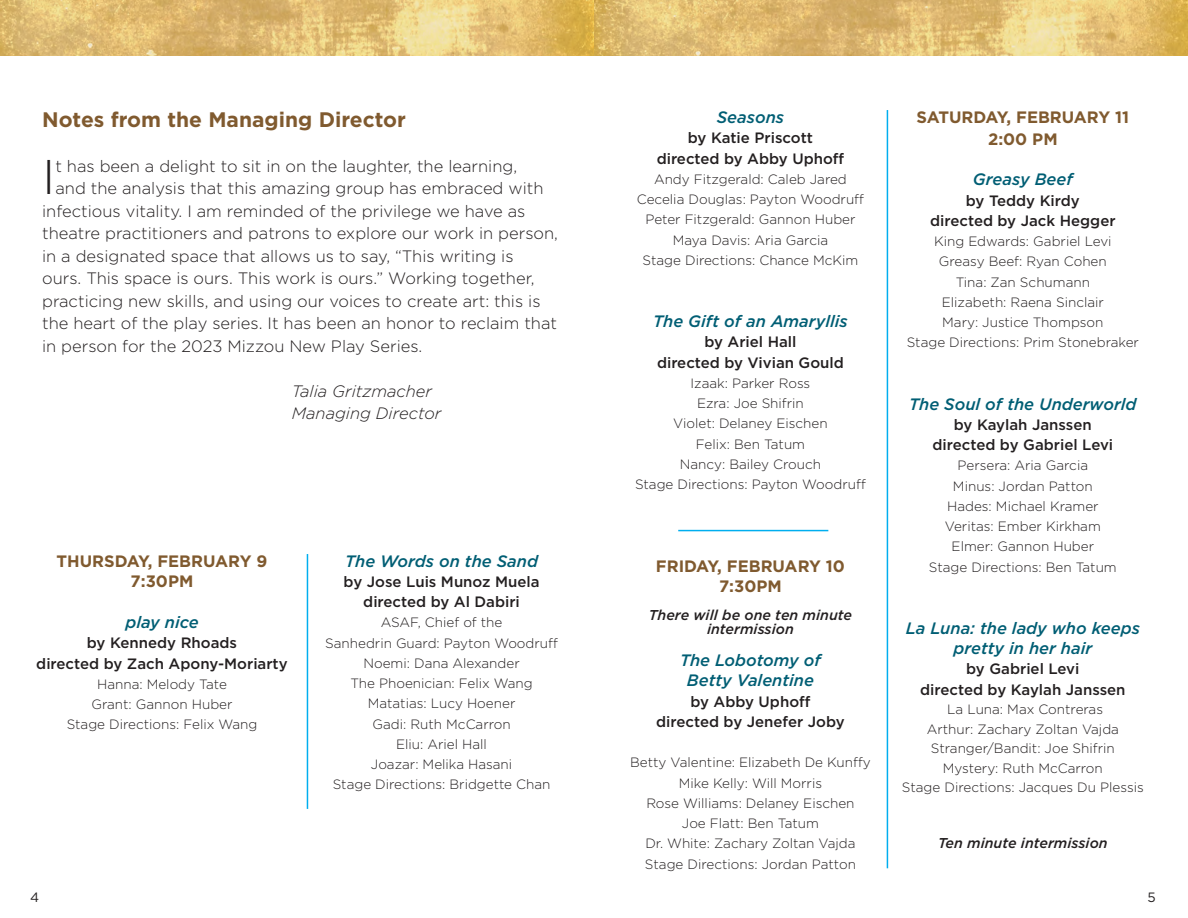
<style>
.page{position:relative;width:1188px;height:918px;background:#fff}
.page>*{position:absolute;margin:0;border:0;box-sizing:border-box;transform-origin:0 0}
.text_indented{font:300 48.6px "Gotham";color:#231f20}
.text_indented-2{font:700 21px "Gotham";color:#805a2f}
.text_indented-3{font:300 16.5px "Gotham";color:#231f20}
.play_title{font:italic 500 16.5px/20.2px "Gotham";color:#005e74;text-align:center}
.dates{font:700 16.5px "Gotham";color:#805a2f}
.text_indented-4{font:italic 300 16.5px "Gotham";color:#231f20}
.short_return{font:italic 500 16.5px "Gotham";letter-spacing:-.005em;color:#005e74}
.centered_text_bold{font:italic 500 16.5px "Gotham";color:#005e74}
.centered_text{font:500 15px "Gotham";color:#231f20}
.short_return-2{font:italic 500 14.25px/13.5px "Gotham";color:#231f20;text-align:center}
.centered_text-2{font:300 13.5px "Gotham";color:#231f20}
.t1{font:13.5px "Gotham";color:#231f20}
</style>
<div class="page">
<img style="left:0;top:0;width:1188px;height:55px">
<hr style="left:307px;top:554px;width:1px;height:255px;background:#00aeef">
<hr style="left:887px;top:110px;width:1px;height:758px;background:#00aeef">
<hr style="left:678px;top:530px;width:150px;height:1px;background:#00aeef">
<p class="text_indented-2" style="left:42px;top:105px;width:365px">Notes from the Managing Director</p>
<p class="text_indented" style="left:42px;top:146px;width:15px">I</p>
<p class="text_indented-3" style="left:55px;top:156px;width:463px">t has been a delight to sit in on the laughter, the learning,</p>
<p class="text_indented-3" style="left:55px;top:178px;width:490px">and the analysis that this amazing group has embraced with</p>
<p class="text_indented-3" style="left:42px;top:201px;width:485px">infectious vitality. I am reminded of the privilege we have as</p>
<p class="text_indented-3" style="left:42px;top:223px;width:517px">theatre practitioners and patrons to explore our work in person,</p>
<p class="text_indented-3" style="left:42px;top:246px;width:473px">in a designated space that allows us to say, “This writing is</p>
<p class="text_indented-3" style="left:42px;top:268px;width:494px">ours. This space is ours. This work is ours.” Working together,</p>
<p class="text_indented-3" style="left:42px;top:291px;width:500px">practicing new skills, and using our voices to create art: this is</p>
<p class="text_indented-3" style="left:42px;top:313px;width:516px">the heart of the play series. It has been an honor to reclaim that</p>
<p class="text_indented-3" style="left:42px;top:336px;width:382px">in person for the 2023 Mizzou New Play Series.</p>
<p class="text_indented-4" style="left:292px;top:381px;width:142px">Talia Gritzmacher</p>
<p class="text_indented-4" style="left:292px;top:403px;width:151px">Managing Director</p>
<p class="dates" style="left:57px;top:550px;width:212px">THURSDAY, FEBRUARY 9</p>
<p class="dates" style="left:131px;top:570px;width:64px">7:30PM</p>
<p class="play_title" style="left:125px;top:612px;width:75px">play nice</p>
<p class="centered_text" style="left:87px;top:633px;width:152px">by Kennedy Rhoads</p>
<p class="centered_text" style="left:36px;top:654px;width:253px">directed by Zach Apony-Moriarty</p>
<p class="centered_text-2" style="left:97px;top:676px;width:131px">Hanna: Melody Tate</p>
<p class="centered_text-2" style="left:91px;top:696px;width:143px">Grant: Gannon Huber</p>
<p class="centered_text-2" style="left:67px;top:716px;width:192px">Stage Directions: Felix Wang</p>
<p class="play_title" style="left:345px;top:551px;width:194px">The Words on the Sand</p>
<p class="centered_text" style="left:344px;top:572px;width:197px">by Jose Luis Munoz Muela</p>
<p class="centered_text" style="left:363px;top:592px;width:158px">directed by Al Dabiri</p>
<p class="centered_text-2" style="left:381px;top:614px;width:123px">ASAF, Chief of the</p>
<p class="centered_text-2" style="left:325px;top:634px;width:234px">Sanhedrin Guard: Payton Woodruff</p>
<p class="centered_text-2" style="left:363px;top:655px;width:158px">Noemi: Dana Alexander</p>
<p class="centered_text-2" style="left:350px;top:675px;width:184px">The Phoenician: Felix Wang</p>
<p class="centered_text-2" style="left:368px;top:695px;width:149px">Matatias: Lucy Hoener</p>
<p class="centered_text-2" style="left:372px;top:715px;width:140px">Gadi: Ruth McCarron</p>
<p class="centered_text-2" style="left:396px;top:736px;width:92px">Eliu: Ariel Hall</p>
<p class="centered_text-2" style="left:371px;top:756px;width:143px">Joazar: Melika Hasani</p>
<p class="centered_text-2" style="left:333px;top:776px;width:219px">Stage Directions: Bridgette Chan</p>
<p class="centered_text_bold" style="left:717px;top:107px;width:69px">Seasons</p>
<p class="centered_text" style="left:688px;top:128px;width:127px">by Katie Priscott</p>
<p class="centered_text" style="left:657px;top:149px;width:189px">directed by Abby Uphoff</p>
<p class="centered_text-2" style="left:654px;top:171px;width:194px">Andy Fitzgerald: Caleb Jared</p>
<p class="centered_text-2" style="left:637px;top:191px;width:229px">Cecelia Douglas: Payton Woodruff</p>
<p class="centered_text-2" style="left:645px;top:211px;width:212px">Peter Fitzgerald: Gannon Huber</p>
<p class="centered_text-2" style="left:673px;top:231px;width:157px">Maya Davis: Aria Garcia</p>
<p class="centered_text-2" style="left:643px;top:252px;width:217px">Stage Directions: Chance McKim</p>
<p class="play_title" style="left:653px;top:311px;width:196px">The Gift of an Amaryllis</p>
<p class="centered_text" style="left:704px;top:332px;width:94px">by Ariel Hall</p>
<p class="centered_text" style="left:657px;top:353px;width:188px">directed by Vivian Gould</p>
<p class="centered_text-2" style="left:691px;top:375px;width:121px">Izaak: Parker Ross</p>
<p class="centered_text-2" style="left:697px;top:395px;width:108px">Ezra: Joe Shifrin</p>
<p class="centered_text-2" style="left:673px;top:415px;width:156px">Violet: Delaney Eischen</p>
<p class="centered_text-2" style="left:696px;top:435px;width:111px">Felix: Ben Tatum</p>
<p class="centered_text-2" style="left:680px;top:456px;width:143px">Nancy: Bailey Crouch</p>
<p class="centered_text-2" style="left:635px;top:476px;width:232px">Stage Directions: Payton Woodruff</p>
<p class="dates" style="left:656px;top:555px;width:191px">FRIDAY, FEBRUARY 10</p>
<p class="dates" style="left:719px;top:575px;width:64px">7:30PM</p>
<p class="short_return-2" style="left:649px;top:608px;width:205px">There will be one ten minute intermission</p>
<p class="short_return" style="left:680px;top:649px;width:142px">The Lobotomy of</p>
<p class="play_title" style="left:687px;top:670px;width:129px">Betty Valentine</p>
<p class="centered_text" style="left:690px;top:691px;width:122px">by Abby Uphoff</p>
<p class="centered_text" style="left:656px;top:712px;width:190px">directed by Jenefer Joby</p>
<p class="centered_text-2" style="left:630px;top:754px;width:242px">Betty Valentine: Elizabeth De Kunffy</p>
<p class="centered_text-2" style="left:679px;top:774px;width:145px">Mike Kelly: Will Morris</p>
<p class="centered_text-2" style="left:646px;top:795px;width:210px">Rose Williams: Delaney Eischen</p>
<p class="centered_text-2" style="left:682px;top:815px;width:139px">Joe Flatt: Ben Tatum</p>
<p class="centered_text-2" style="left:645px;top:835px;width:212px">Dr. White: Zachary Zoltan Vajda</p>
<p class="centered_text-2" style="left:645px;top:855px;width:212px">Stage Directions: Jordan Patton</p>
<p class="dates" style="left:917px;top:106px;width:214px">SATURDAY, FEBRUARY 11</p>
<p class="dates" style="left:988px;top:128px;width:71px">2:00 PM</p>
<p class="play_title" style="left:973px;top:169px;width:101px">Greasy Beef</p>
<p class="centered_text" style="left:966px;top:190px;width:115px">by Teddy Kirdy</p>
<p class="centered_text" style="left:930px;top:211px;width:187px">directed by Jack Hegger</p>
<p class="centered_text-2" style="left:934px;top:233px;width:179px">King Edwards: Gabriel Levi</p>
<p class="centered_text-2" style="left:939px;top:253px;width:169px">Greasy Beef: Ryan Cohen</p>
<p class="centered_text-2" style="left:956px;top:273px;width:136px">Tina: Zan Schumann</p>
<p class="centered_text-2" style="left:942px;top:294px;width:164px">Elizabeth: Raena Sinclair</p>
<p class="centered_text-2" style="left:942px;top:314px;width:163px">Mary: Justice Thompson</p>
<p class="centered_text-2" style="left:907px;top:334px;width:234px">Stage Directions: Prim Stonebraker</p>
<p class="play_title" style="left:909px;top:393px;width:229px">The Soul of the Underworld</p>
<p class="centered_text" style="left:954px;top:415px;width:139px">by Kaylah Janssen</p>
<p class="centered_text" style="left:933px;top:435px;width:182px">directed by Gabriel Levi</p>
<p class="centered_text-2" style="left:958px;top:457px;width:132px">Persera: Aria Garcia</p>
<p class="centered_text-2" style="left:953px;top:477px;width:141px">Minus: Jordan Patton</p>
<p class="centered_text-2" style="left:947px;top:498px;width:153px">Hades: Michael Kramer</p>
<p class="centered_text-2" style="left:945px;top:518px;width:157px">Veritas: Ember Kirkham</p>
<p class="centered_text-2" style="left:952px;top:538px;width:144px">Elmer: Gannon Huber</p>
<p class="centered_text-2" style="left:929px;top:558px;width:189px">Stage Directions: Ben Tatum</p>
<p class="play_title" style="left:906px;top:618px;width:236px">La Luna: the lady who keeps pretty in her hair</p>
<p class="centered_text" style="left:966px;top:659px;width:115px">by Gabriel Levi</p>
<p class="centered_text" style="left:920px;top:679px;width:207px">directed by Kaylah Janssen</p>
<p class="centered_text-2" style="left:947px;top:701px;width:157px">La Luna: Max Contreras</p>
<p class="centered_text-2" style="left:927px;top:720px;width:194px">Arthur: Zachary Zoltan Vajda</p>
<p class="centered_text-2" style="left:931px;top:740px;width:185px">Stranger/Bandit: Joe Shifrin</p>
<p class="centered_text-2" style="left:943px;top:759px;width:161px">Mystery: Ruth McCarron</p>
<p class="centered_text-2" style="left:902px;top:779px;width:243px">Stage Directions: Jacques Du Plessis</p>
<p class="short_return-2" style="left:938px;top:836px;width:171px">Ten minute intermission</p>
<p class="t1" style="left:30px;top:888px;width:11px">4</p>
<p class="t1" style="left:1148px;top:888px;width:10px">5</p>
</div>
